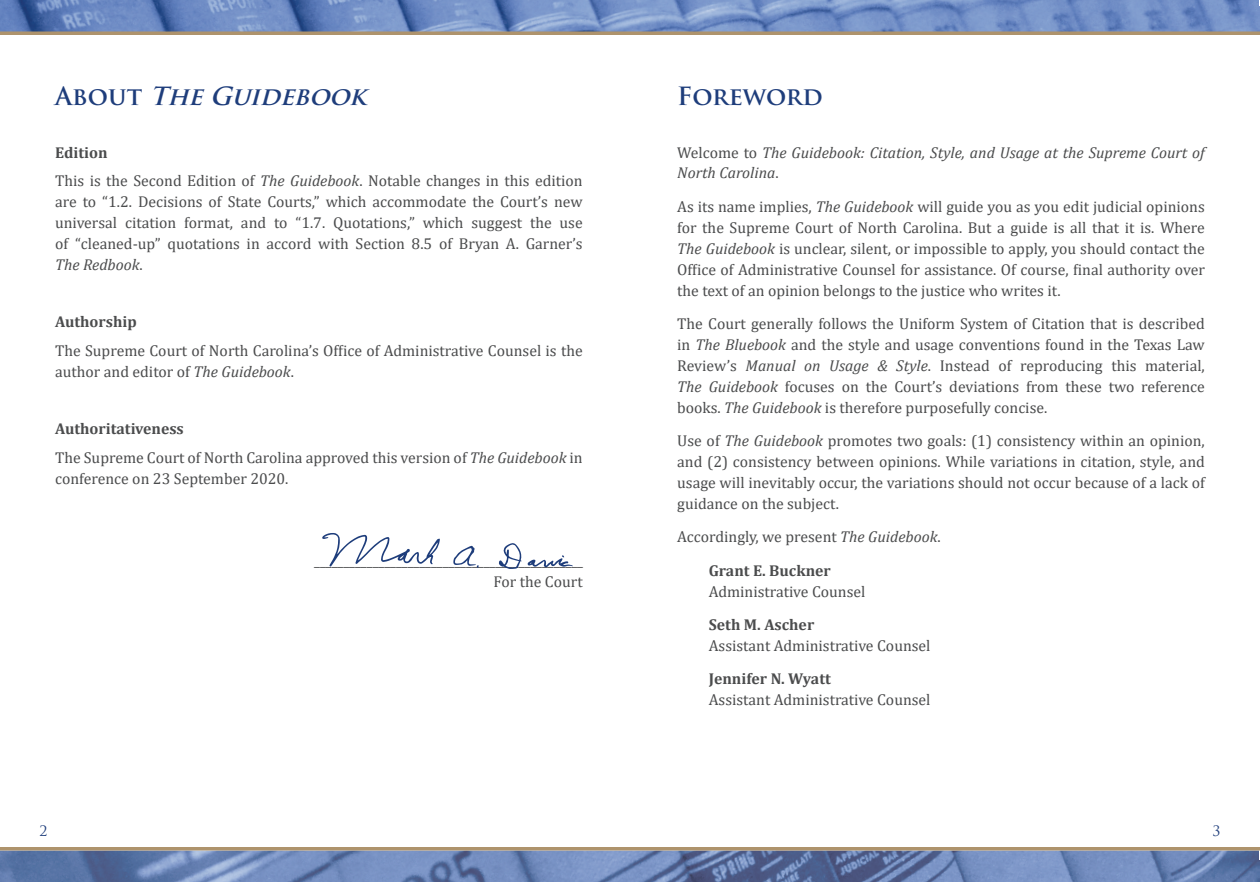
<style>
.page{position:relative;width:1260px;height:882px;background:#fff}
.page>*{position:absolute;margin:0;border:0;box-sizing:border-box;transform-origin:0 0}
.t1{font:italic 700 24.5px "Trajan Pro";color:#1e3d7b}
.t2{font:700 24.5px "Trajan Pro";color:#1e3d7b}
.t3{font:15.75px/21px "Cambria";color:#4b4c4d}
.t4{font:italic 15.75px/21px "Cambria";color:#4b4c4d}
.t5{font:700 15.75px "Cambria";color:#4b4c4d}
.t6{font:14px "Trajan Pro";color:#1e3d7b}
.s1{font-style:normal}
.s2{font-weight:700}
.s3{font-style:italic}
.s4{font-style:inherit}
</style>
<div class="page">
<svg style="left:322px;top:533px;width:118px;height:34px"></svg>
<svg style="left:453px;top:546px;width:26px;height:22px"></svg>
<svg style="left:499px;top:543px;width:74px;height:26px"></svg>
<img style="left:0;top:0;width:1260px;height:32px">
<img style="left:0;top:850px;width:1260px;height:32px">
<hr style="left:0;top:847px;width:1260px;height:3px;background:#ae936c">
<hr style="left:0;top:32px;width:1260px;height:3px;background:#ae936c">
<h1 class="t1" style="left:55px;top:81px;width:312px"><span class="s1">A b o u t</span> TheGuidebook</h1>
<p class="t3" style="left:55px;top:138px;width:529px;line-height:28.9px"><span class="s2">Edition<br></span>This is the Second Edition of <span class="s3">The</span> <span class="s3">Guidebook</span>. Notable changes in this edition</p>
<p class="t3" style="left:55px;top:191px;width:529px;text-align:justify">are to “1.2. Decisions of State Courts,” which accommodate the Court’s new universal citation format, and to “1.7. Quotations,” which suggest the use of “cleaned-up” quotations in accord with Section 8.5 of Bryan A. Garner’s <span class="s3">The R</span><span class="s3">edbook</span>.</p>
<p class="t5" style="left:55px;top:311px;width:83px">Authorship</p>
<p class="t3" style="left:55px;top:340px;width:529px">The Supreme Court of North Carolina’s Office of Administrative Counsel is the author and editor of <span class="s3">The Guide</span><span class="s3">book</span>.</p>
<p class="t3" style="left:55px;top:414px;width:529px;line-height:28.9px"><span class="s2">Authoritativeness<br></span>The Supreme Court of North Carolina approved this version of <span class="s3">The</span> <span class="s3">Guidebook</span> in</p>
<p class="t3" style="left:55px;top:468px;width:233px">conference on 23 September 2020.</p>
<p class="t6" style="left:39px;top:822px;width:9px">2</p>
<p class="t3" style="left:314px;top:550px;width:270px;text-align:right">______________________________________________<br>For the Court</p>
<h1 class="t2" style="left:677px;top:81px;width:147px">Foreword</h1>
<p class="t4" style="left:677px;top:141px;width:529px"><span class="s1">Welcome to</span> The <span class="s4">Guide</span>book: <span class="s4">Cit</span>ation, <span class="s4">Sty</span>le, and <span class="s4">Usag</span>e at the <span class="s4">Supr</span>eme <span class="s4">C</span>ourt of<br>North C<span class="s4">arolina</span><span class="s1">.</span></p>
<p class="t3" style="left:677px;top:196px;width:529px;text-align:justify">As its name implies, <span class="s3">The</span> <span class="s3">Guidebook</span> will guide you as you edit judicial opinions for the Supreme Court of North Carolina. But a guide is all that it is. Where <span class="s3">The</span> <span class="s3">Guidebook</span> is unclear, silent, or impossible to apply, you should contact the Office of Administrative Counsel for assistance. Of course, final authority over the text of an opinion belongs to the justice who writes it.</p>
<p class="t3" style="left:677px;top:313px;width:529px;text-align:justify">The Court generally follows the Uniform System of Citation that is described in <span class="s3">The</span> <span class="s3">Bluebook</span> and the style and usage conventions found in the Texas Law Review’s <span class="s3">Manual on</span> <span class="s3">Usag</span><span class="s3">e &amp;</span> <span class="s3">Style</span>. Instead of reproducing this material, <span class="s3">The</span> <span class="s3">Guidebook</span> focuses on the Court’s deviations from these two reference books. <span class="s3">The Guide</span><span class="s3">book</span> is therefore purposefully concise.</p>
<p class="t3" style="left:677px;top:430px;width:529px;text-align:justify">Use of <span class="s3">The</span> <span class="s3">Guidebook</span> promotes two goals: (1) consistency within an opinion, and (2) consistency between opinions. While variations in citation, style, and usage will inevitably occur, the variations should not occur because of a lack of guidance on the subject.</p>
<p class="t3" style="left:709px;top:520px;width:232px;line-height:33.2px;text-indent:-32px">Accordingly, we present <span class="s3">The Guide</span><span class="s3">book</span>.<br><span class="s2">Gr</span><span class="s2">ant E. Buckner</span></p>
<p class="t3" style="left:709px;top:575px;width:158px;line-height:33.2px">Administrative Counsel<br><span class="s2">S</span><span class="s2">eth M. Ascher</span></p>
<p class="t3" style="left:709px;top:629px;width:223px;line-height:33.2px">Assistant Administrative Counsel<br><span class="s2">Jennifer N. W</span><span class="s2">yatt</span></p>
<p class="t3" style="left:709px;top:689px;width:223px">Assistant Administrative Counsel</p>
<p class="t6" style="left:1213px;top:822px;width:9px">3</p>
</div>
